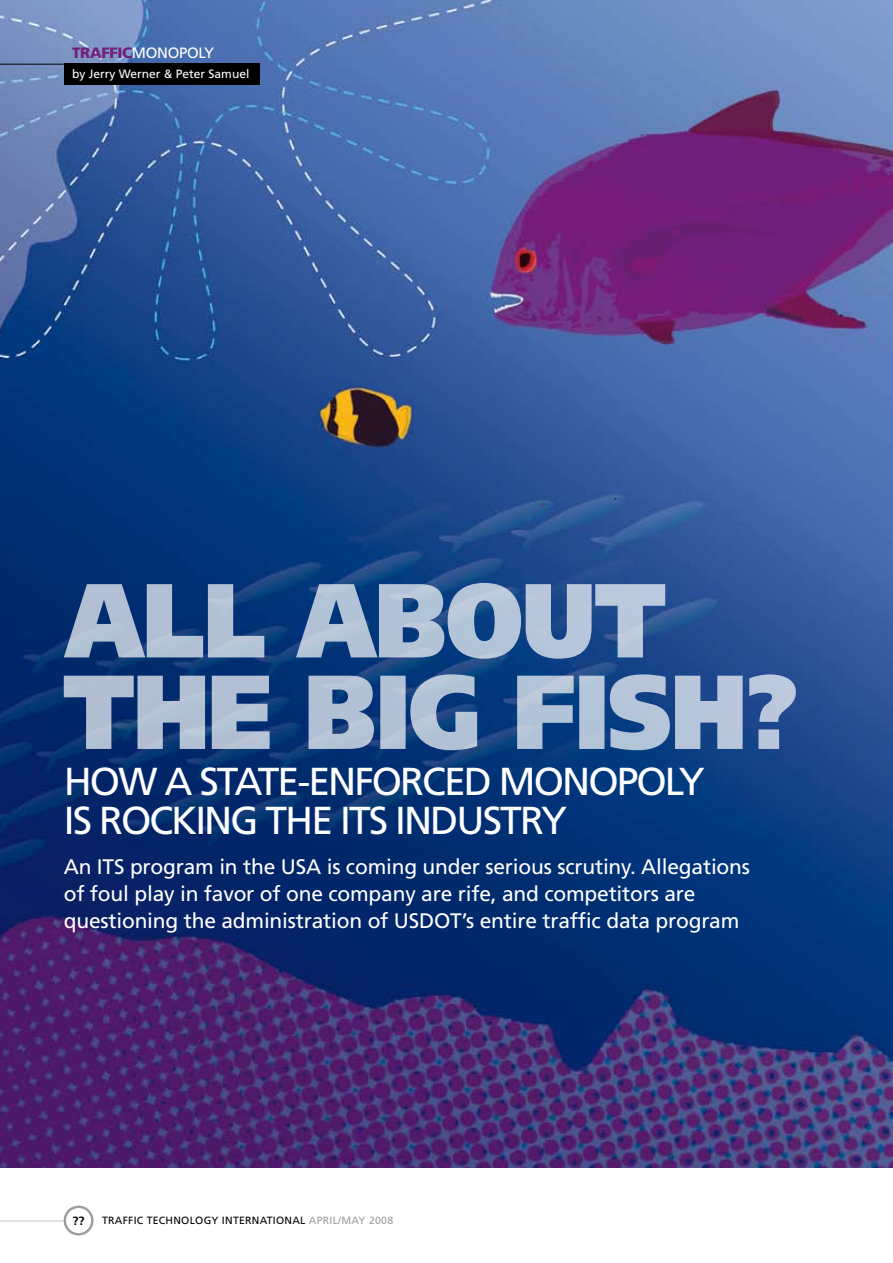
<style>
.page{position:relative;width:893px;height:1263px;background:#fff}
.page>*{position:absolute;margin:0;border:0;box-sizing:border-box;transform-origin:0 0}
.t1{font:39px/39px "Frutiger";letter-spacing:-.05em;color:#fff}
.t2{font:21px/27px "Frutiger";letter-spacing:-.01em;color:#fff}
.t3{font:15px "Frutiger";letter-spacing:-.02em;color:#fff}
.t4{font:12px "Frutiger";color:#fff}
.t5{font:700 12px "Frutiger";color:#000}
.t6{font:10.5px "Frutiger";letter-spacing:.025em;color:#000}
.s1{font-weight:900;color:#721e7c}
.s2{color:#9c9d9f}
</style>
<div class="page">
<img style="left:0;top:0;width:893px;height:1168px">
<svg style="left:64px;top:583px;width:601px;height:76px;background:#6e8ab1"></svg>
<svg style="left:64px;top:674px;width:732px;height:76px;background:#718cb2"></svg>
<div style="left:64px;top:64px;width:195px;height:21px;background:#000"></div>
<hr style="left:0;top:64px;width:64px;height:1px;background:#000">
<div style="left:64px;top:1206px;width:29px;height:29px;border:2px solid #9c9d9f;border-radius:50%"></div>
<p class="t3" style="left:72px;top:44px;width:143px"><span class="s1">TRAFFIC</span>MONOPOLY</p>
<p class="t4" style="left:72px;top:67px;width:179px">by Jerry Werner &amp; Peter Samuel</p>
<h1 class="t1" style="left:64px;top:762px;width:643px">HOW A STATE-ENFORCED MONOPOLY<br>IS ROCKING THE ITS INDUSTRY</h1>
<p class="t2" style="left:64px;top:853px;width:688px">An ITS program in the USA is coming under serious scrutiny. Allegations of foul play in favor of one company are rife, and competitors are questioning the administration of USDOT’s entire traffic data program</p>
<p class="t5" style="left:72px;top:1214px;width:15px">34</p>
<p class="t5" style="left:73px;top:1214px;width:13px">??</p>
<p class="t6" style="left:102px;top:1214px;width:293px">TRAFFIC TECHNOLOGY INTERNATIONAL <span class="s2">APRIL/MAY 2008</span></p>
</div>
